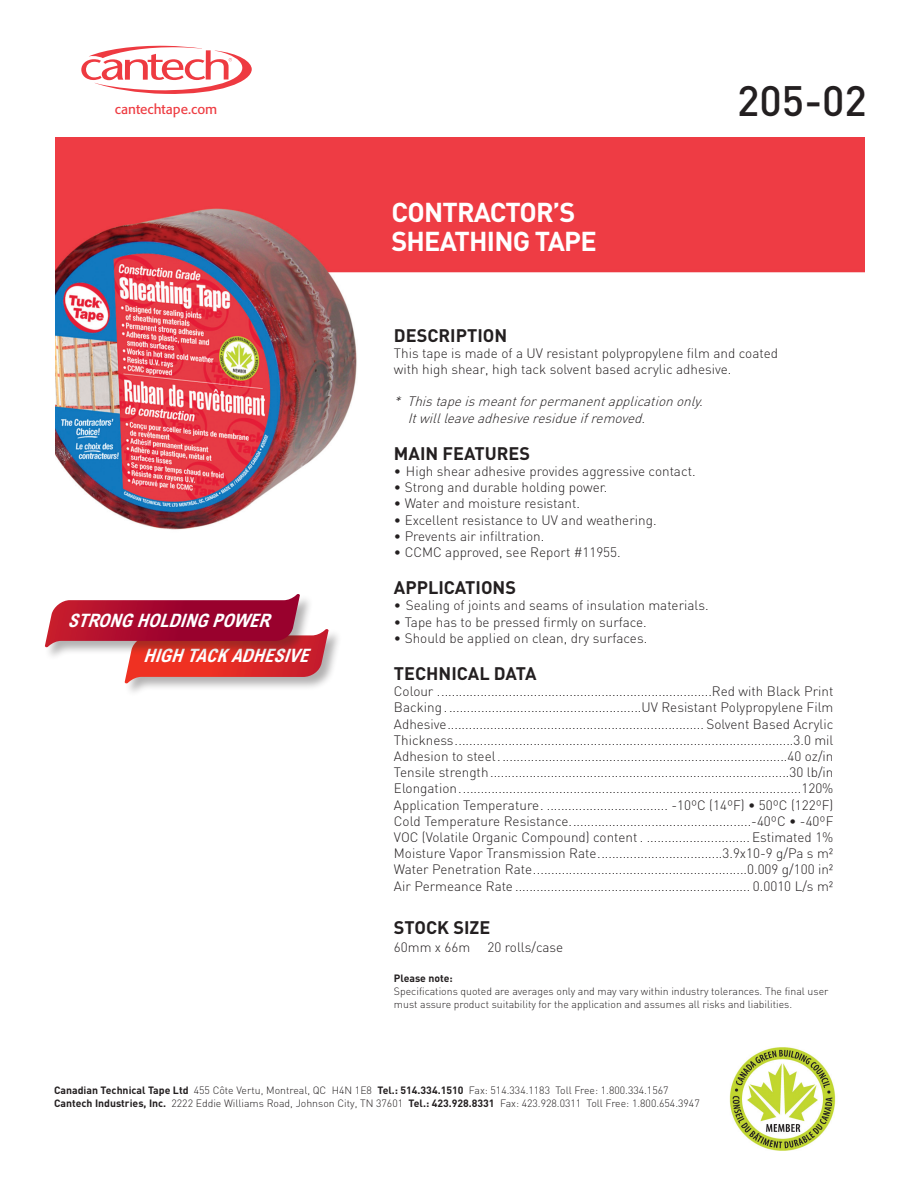
<style>
.page{position:relative;width:918px;height:1188px;background:#fff}
.page>*{position:absolute;margin:0;border:0;box-sizing:border-box;transform-origin:0 0}
.t1{font:500 42px "DIN";color:#231f20}
.t2{font:700 27px/28.5px "DIN";letter-spacing:-.03em;color:#fff}
.t3{font:italic 700 condensed 18.45px "Arial MT Std";color:#fff}
.t4{font:700 18px "DIN";color:#231f20}
.t5{font:300 13.5px/16.2px "DIN";color:#231f20}
.t6{font:italic 300 13.5px/16.2px "DIN";color:#231f20}
.t7{font:13.5px "Formata";color:#ee3d43}
.t8{font:300 10.5px/12.6px "DIN";color:#231f20}
.t9{font:700 10.5px "DIN";color:#231f20}
.s1{font-weight:700}
</style>
<div class="page">
<img style="left:55px;top:137px;width:809px;height:393px">
<svg style="left:81px;top:46px;width:170px;height:48px"></svg>
<img style="left:729px;top:1047px;width:107px;height:104px">
<div style="left:124px;top:629px;width:219px;height:68px;background:#231f20;opacity:.35"></div>
<svg style="left:45px;top:594px;width:284px;height:89px"></svg>
<p class="t7" style="left:115px;top:101px;width:104px">cantechtape.com</p>
<h3 class="t3" style="left:68px;top:609px;width:210px">STRONGHOLDINGPOWER</h3>
<h3 class="t3" style="left:143px;top:645px;width:173px">HIGHTACKADHESIVE</h3>
<h2 class="t2" style="left:392px;top:197px;width:207px">CONTRACTOR’S<br>SHEATHING TAPE</h2>
<h1 class="t1" style="left:737px;top:74px;width:131px">205-02</h1>
<h3 class="t4" style="left:394px;top:323px;width:115px">DESCRIPTION</h3>
<p class="t5" style="left:394px;top:345px;width:386px">This tape is made of a UV resistant polypropylene film and coated with high shear, high tack solvent based acrylic adhesive.</p>
<p class="t6" style="left:408px;top:393px;width:301px;text-indent:-14px">* Thistapeismeantforpermanentapplicationonly.<br>Itwillleaveadhesiveresidueifremoved.</p>
<h3 class="t4" style="left:394px;top:441px;width:138px">MAIN FEATURES</h3>
<p class="t5" style="left:394px;top:463px;width:303px">• High shear adhesive provides aggressive contact.</p>
<p class="t5" style="left:394px;top:479px;width:215px">• Strong and durable holding power.</p>
<p class="t5" style="left:394px;top:495px;width:188px">• Water and moisture resistant.</p>
<p class="t5" style="left:394px;top:511px;width:264px">• Excellent resistance to UV and weathering.</p>
<p class="t5" style="left:394px;top:528px;width:152px">• Prevents air infiltration.</p>
<p class="t5" style="left:394px;top:544px;width:228px">• CCMC approved, see Report #11955.</p>
<h3 class="t4" style="left:394px;top:576px;width:124px">APPLICATIONS</h3>
<p class="t5" style="left:394px;top:597px;width:316px">• Sealing of joints and seams of insulation materials.</p>
<p class="t5" style="left:394px;top:613px;width:254px">• Tape has to be pressed firmly on surface.</p>
<p class="t5" style="left:394px;top:630px;width:255px">• Should be applied on clean, dry surfaces.</p>
<h3 class="t4" style="left:394px;top:662px;width:144px">TECHNICAL DATA</h3>
<p class="t5" style="left:394px;top:683px;width:441px;text-align:justify">Colour .............................................................................Red with Black Print Backing .......................................................UV Resistant Polypropylene Film Adhesive........................................................................ Solvent Based Acrylic Thickness...............................................................................................3.0 mil Adhesion to steel.................................................................................40 oz/in Tensile strength....................................................................................30 lb/in Elongation................................................................................................120% Application Temperature. .................................. -10ºC (14ºF) • 50ºC (122ºF)<br>Cold Temperature Resistance...................................................-40ºC • -40ºF VOC (Volatile Organic Compound) content . .............................Estimated 1% Moisture Vapor Transmission Rate...................................3.9x10-9 g/Pa s m²<br>Water Penetration Rate............................................................0.009 g/100 in²<br>Air Permeance Rate .................................................................. 0.0010 L/s m²</p>
<h3 class="t4" style="left:394px;top:915px;width:98px">STOCK SIZE</h3>
<p class="t5" style="left:394px;top:939px;width:78px">60mm x 66m</p>
<p class="t5" style="left:488px;top:939px;width:77px">20 rolls/case</p>
<p class="t9" style="left:394px;top:972px;width:60px">Please note:</p>
<p class="t8" style="left:394px;top:985px;width:436px">Specifications quoted are averages only and may vary within industry tolerances. The final user must assure product suitability for the application and assumes all risks and liabilities.</p>
<p class="t8" style="left:54px;top:1083px;width:647px;line-height:13.5px"><span class="s1">Canadian Technical Tape Ltd</span> 455 Côte Vertu, Montreal, QC H4N 1E8 <span class="s1">Tel.: 514.334.1510</span> Fax: 514.334.1183 Toll Free: 1.800.334.1567<br><span class="s1">Cantech Industries, Inc.</span> 2222 Eddie Williams Road, Johnson City, TN 37601 <span class="s1">Tel.: 423.928.8331</span> Fax: 423.928.0311 Toll Free: 1.800.654.3947</p>
</div>
